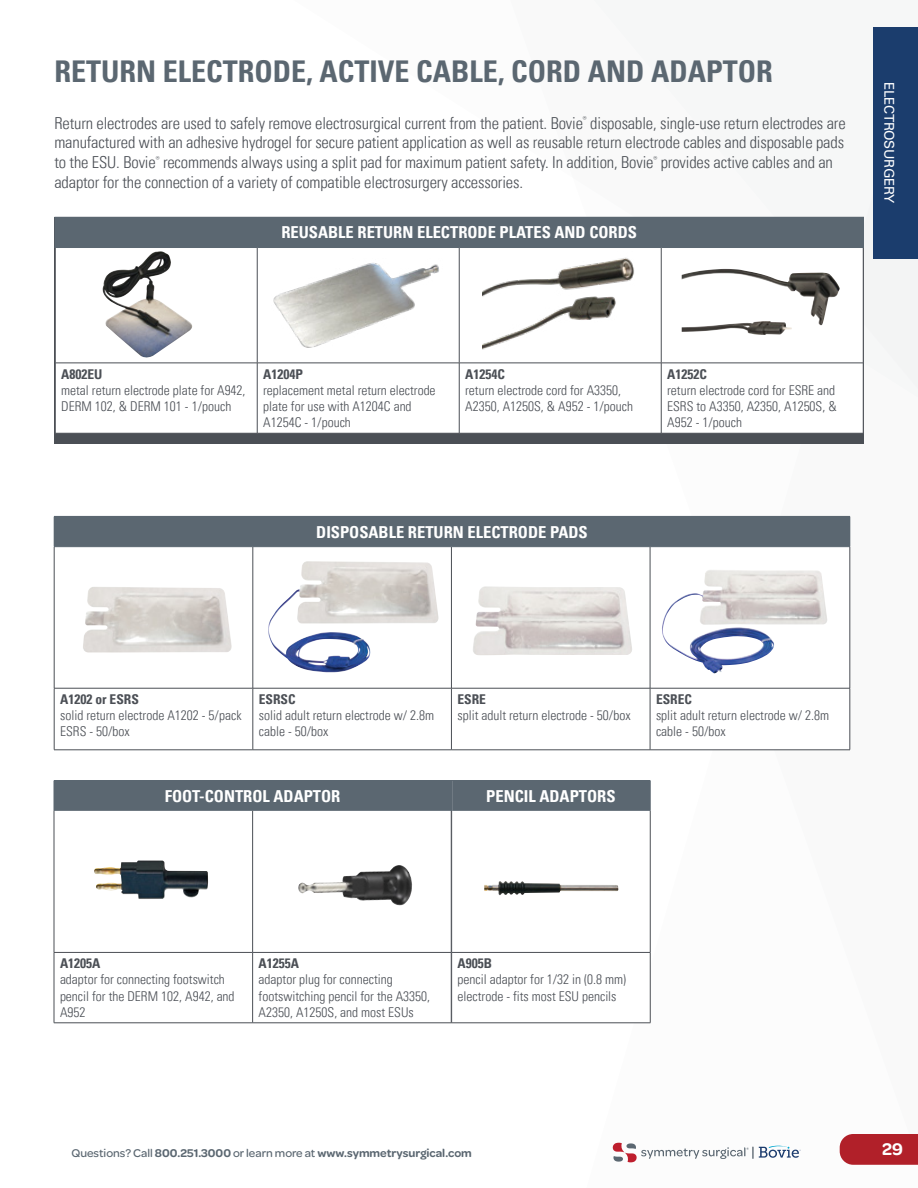
<style>
.page{position:relative;width:918px;height:1188px;background:#fff}
.page>*{position:absolute;margin:0;border:0;box-sizing:border-box;transform-origin:0 0}
.t1{font:700 condensed 30px "Univers LT Pro";color:#5b6771}
.t2{font:600 18px "Omnes";color:#fff}
.t3{font:300 condensed 16.5px/19.8px "Univers LT Pro";letter-spacing:-.01em;color:#4b4f55}
.t4{font:700 condensed 16.5px "Univers LT Pro";color:#fff}
.t5{font:300 condensed 13.5px/16.2px "Univers LT Pro";color:#4b4f55}
.t6{font:700 condensed 13.5px "Univers LT Pro";color:#4b4f55}
.t7{font:13.5px "Univers LT Pro 55 Roman";letter-spacing:-.03em;color:#fff}
.t8{font:600 12px "Omnes";color:#5b6771}
.s1{font-weight:500}
</style>
<div class="page">
<svg style="left:582px;top:195px;width:336px;height:968px"></svg>
<div style="left:54px;top:217px;width:810px;height:227px;background:#4b4f55"></div>
<div style="left:55px;top:217px;width:808px;height:31px;background:#5b6771"></div>
<div style="left:56px;top:248px;width:807px;height:185px;background:#fff"></div>
<hr style="left:55px;top:363px;width:202px;height:1px;background:#4b4f55">
<hr style="left:257px;top:363px;width:202px;height:1px;background:#4b4f55">
<hr style="left:459px;top:363px;width:202px;height:1px;background:#4b4f55">
<hr style="left:661px;top:363px;width:202px;height:1px;background:#4b4f55">
<hr style="left:257px;top:248px;width:1px;height:115px;background:#4b4f55">
<hr style="left:459px;top:248px;width:1px;height:115px;background:#4b4f55">
<hr style="left:661px;top:248px;width:1px;height:115px;background:#4b4f55">
<hr style="left:257px;top:363px;width:1px;height:70px;background:#4b4f55">
<hr style="left:459px;top:363px;width:1px;height:70px;background:#4b4f55">
<hr style="left:661px;top:363px;width:1px;height:70px;background:#4b4f55">
<hr style="left:54px;top:247px;width:203px;height:1px;background:#5b6771">
<hr style="left:661px;top:247px;width:203px;height:1px;background:#5b6771">
<hr style="left:54px;top:217px;width:2px;height:30px;background:#5b6771">
<hr style="left:862px;top:217px;width:2px;height:30px;background:#5b6771">
<div style="left:54px;top:516px;width:796px;height:31px;background:#5b6771"></div>
<svg style="left:55px;top:547px;width:795px;height:203px"></svg>
<hr style="left:54px;top:688px;width:1px;height:62px;background:#4b4f55">
<hr style="left:54px;top:750px;width:199px;height:1px;background:#4b4f55">
<hr style="left:54px;top:547px;width:1px;height:141px;background:#4b4f55">
<hr style="left:54px;top:688px;width:199px;height:1px;background:#4b4f55">
<hr style="left:253px;top:688px;width:198px;height:1px;background:#4b4f55">
<hr style="left:451px;top:688px;width:199px;height:1px;background:#4b4f55">
<hr style="left:650px;top:688px;width:200px;height:1px;background:#4b4f55">
<hr style="left:850px;top:547px;width:1px;height:141px;background:#4b4f55">
<hr style="left:850px;top:688px;width:1px;height:62px;background:#4b4f55">
<hr style="left:650px;top:750px;width:200px;height:1px;background:#4b4f55">
<hr style="left:650px;top:547px;width:1px;height:141px;background:#4b4f55">
<hr style="left:650px;top:688px;width:1px;height:62px;background:#4b4f55">
<hr style="left:451px;top:750px;width:199px;height:1px;background:#4b4f55">
<hr style="left:253px;top:547px;width:1px;height:141px;background:#4b4f55">
<hr style="left:451px;top:547px;width:1px;height:141px;background:#4b4f55">
<hr style="left:253px;top:688px;width:1px;height:62px;background:#4b4f55">
<hr style="left:451px;top:688px;width:1px;height:62px;background:#4b4f55">
<hr style="left:253px;top:750px;width:198px;height:1px;background:#4b4f55">
<svg style="left:850px;top:517px;width:1px;height:29px"></svg>
<div style="left:452px;top:781px;width:198px;height:30px;background:#5b6771"></div>
<svg style="left:452px;top:811px;width:198px;height:212px"></svg>
<hr style="left:451px;top:952px;width:199px;height:1px;background:#4b4f55">
<hr style="left:650px;top:811px;width:1px;height:141px;background:#4b4f55">
<hr style="left:650px;top:953px;width:1px;height:70px;background:#4b4f55">
<hr style="left:451px;top:1023px;width:199px;height:1px;background:#4b4f55">
<hr style="left:451px;top:780px;width:199px;height:1px;background:#5b6771">
<hr style="left:650px;top:781px;width:1px;height:30px;background:#5b6771">
<div style="left:54px;top:781px;width:397px;height:30px;background:#5b6771"></div>
<svg style="left:55px;top:811px;width:396px;height:212px"></svg>
<hr style="left:54px;top:952px;width:199px;height:1px;background:#4b4f55">
<hr style="left:253px;top:952px;width:198px;height:1px;background:#4b4f55">
<hr style="left:252px;top:811px;width:1px;height:141px;background:#4b4f55">
<hr style="left:252px;top:953px;width:1px;height:70px;background:#4b4f55">
<hr style="left:54px;top:811px;width:1px;height:141px;background:#4b4f55">
<hr style="left:451px;top:811px;width:1px;height:141px;background:#4b4f55">
<hr style="left:54px;top:953px;width:1px;height:70px;background:#4b4f55">
<hr style="left:451px;top:953px;width:1px;height:70px;background:#4b4f55">
<hr style="left:54px;top:1023px;width:199px;height:1px;background:#4b4f55">
<hr style="left:253px;top:1023px;width:198px;height:1px;background:#4b4f55">
<hr style="left:54px;top:780px;width:199px;height:1px;background:#5b6771">
<hr style="left:253px;top:780px;width:198px;height:1px;background:#5b6771">
<hr style="left:451px;top:781px;width:1px;height:30px;background:#5b6771">
<img style="left:473px;top:586px;width:159px;height:69px">
<img style="left:662px;top:574px;width:112px;height:99px">
<img style="left:268px;top:561px;width:171px;height:111px">
<img style="left:682px;top:269px;width:158px;height:66px">
<div style="left:480px;top:858px;width:142px;height:55px;background:#fff"></div>
<img style="left:484px;top:881px;width:135px;height:14px">
<img style="left:296px;top:865px;width:121px;height:42px">
<img style="left:93px;top:861px;width:115px;height:38px">
<img style="left:83px;top:587px;width:149px;height:66px">
<div style="left:873px;top:27px;width:45px;height:231px;background:#1b3d6d"></div>
<img style="left:272px;top:258px;width:171px;height:92px">
<img style="left:102px;top:251px;width:92px;height:108px">
<img style="left:482px;top:251px;width:160px;height:105px">
<div style="left:840px;top:1134px;width:78px;height:31px;background:#b12029"></div>
<svg style="left:613px;top:1143px;width:188px;height:19px"></svg>
<h1 class="t1" style="left:54px;top:53px;width:720px">RETURN ELECTRODE, ACTIVE CABLE, CORD AND ADAPTOR</h1>
<p class="t3" style="left:54px;top:112px;width:793px">Return electrodes are used to safely remove electrosurgical current from the patient. Bovie<sup>®</sup> disposable, single-use return electrodes are manufactured with an adhesive hydrogel for secure patient application as well as reusable return electrode cables and disposable pads to the ESU. Bovie<sup>®</sup> recommends always using a split pad for maximum patient safety. In addition, Bovie<sup>®</sup> provides active cables and an adaptor for the connection of a variety of compatible electrosurgery accessories.</p>
<p class="t4" style="left:281px;top:222px;width:357px">REUSABLE RETURN ELECTRODE PLATES AND CORDS</p>
<p class="t7" style="left:899px;top:82px;width:122px;rotate:90deg">ELECTROSURGERY</p>
<p class="t6" style="left:61px;top:366px;width:43px">A802EU</p>
<p class="t5" style="left:61px;top:381px;width:186px">metal return electrode plate for A942,<br>DERM 102, &amp; DERM 101 - 1/pouch</p>
<p class="t6" style="left:263px;top:366px;width:41px">A1204P</p>
<p class="t5" style="left:263px;top:381px;width:174px">replacement metal return electrode plate for use with A1204C and<br>A1254C - 1/pouch</p>
<p class="t6" style="left:465px;top:366px;width:41px">A1254C</p>
<p class="t5" style="left:465px;top:381px;width:169px">return electrode cord for A3350,<br>A2350, A1250S, &amp; A952 - 1/pouch</p>
<p class="t6" style="left:667px;top:366px;width:41px">A1252C</p>
<p class="t5" style="left:667px;top:381px;width:171px;text-align:justify">return electrode cord for ESRE and ESRS to A3350, A2350, A1250S, &amp; A952 - 1/pouch</p>
<p class="t4" style="left:316px;top:522px;width:273px">DISPOSABLE RETURN ELECTRODE PADS</p>
<p class="t6" style="left:60px;top:691px;width:80px">A1202 or ESRS</p>
<p class="t5" style="left:60px;top:707px;width:183px">solid return electrode A1202 - 5/pack<br>ESRS - 50/box</p>
<p class="t6" style="left:259px;top:691px;width:38px">ESRSC</p>
<p class="t5" style="left:259px;top:707px;width:177px">solid adult return electrode w/ 2.8m cable - 50/box</p>
<p class="t4" style="left:165px;top:786px;width:177px">FOOT-CONTROL ADAPTOR</p>
<p class="t6" style="left:457px;top:691px;width:30px">ESRE</p>
<p class="t5" style="left:457px;top:707px;width:175px">split adult return electrode - 50/box</p>
<p class="t4" style="left:486px;top:786px;width:131px">PENCIL ADAPTORS</p>
<p class="t6" style="left:656px;top:691px;width:38px">ESREC</p>
<p class="t5" style="left:656px;top:707px;width:175px">split adult return electrode w/ 2.8m cable - 50/box</p>
<p class="t6" style="left:60px;top:955px;width:42px">A1205A</p>
<p class="t5" style="left:60px;top:971px;width:176px">adaptor for connecting footswitch pencil for the DERM 102, A942, and<br>A952</p>
<p class="t6" style="left:259px;top:955px;width:42px">A1255A</p>
<p class="t5" style="left:259px;top:971px;width:173px">adaptor plug for connecting footswitching pencil for the A3350,<br>A2350, A1250S, and most ESUs</p>
<p class="t6" style="left:458px;top:955px;width:36px">A905B</p>
<p class="t5" style="left:458px;top:971px;width:170px">pencil adaptor for 1/32 in (0.8 mm) electrode - fits most ESU pencils</p>
<p class="t8" style="left:72px;top:1145px;width:402px"><span class="s1">Questions? Call</span> 800.251.3000 <span class="s1">or learn more at</span> www.symmetrysurgical.com</p>
<h2 class="t2" style="left:882px;top:1136px;width:22px">29</h2>
</div>
